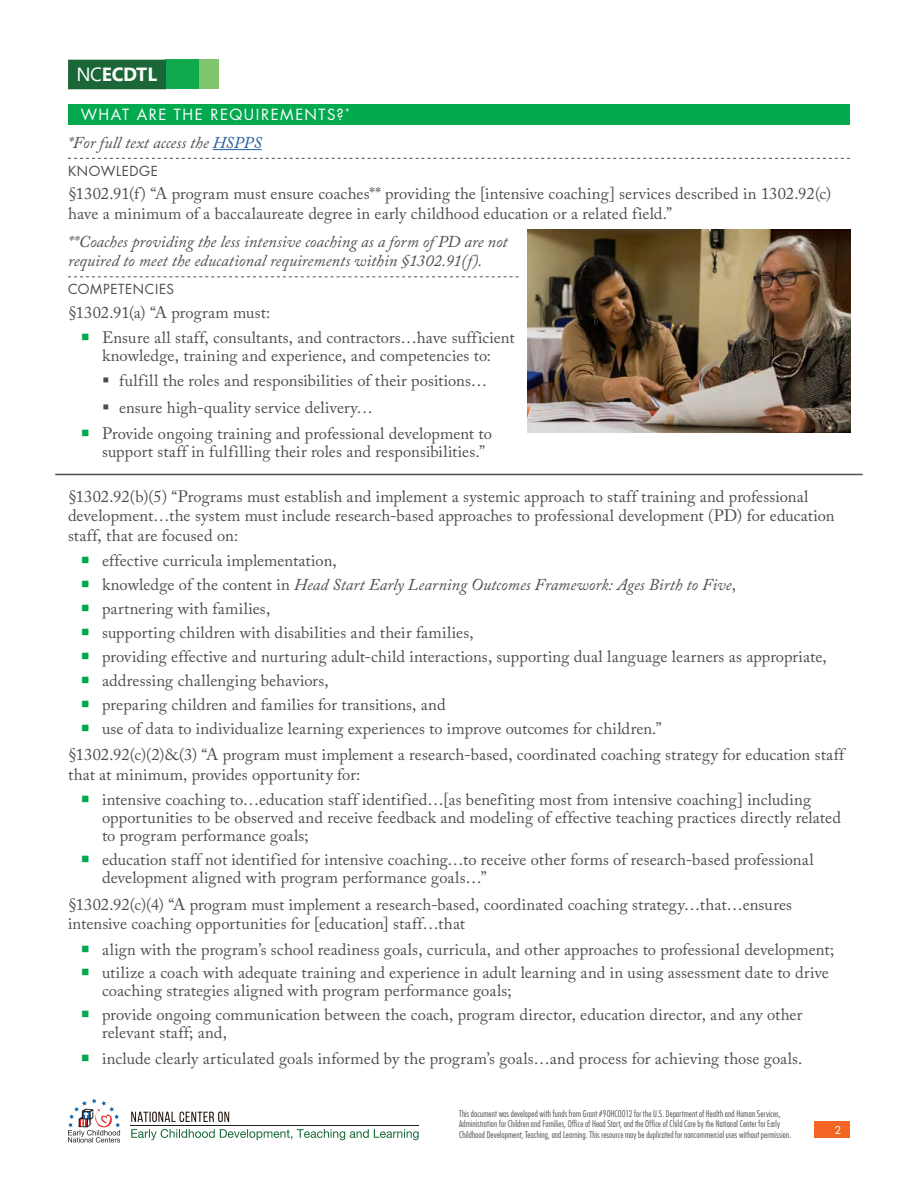
<style>
.page{position:relative;width:918px;height:1188px;background:#fff}
.page>*{position:absolute;margin:0;border:0;box-sizing:border-box;transform-origin:0 0}
.t1{font:700 19.05px "Segoe UI";letter-spacing:-.01em;color:#fff}
.t2{font:16.5px/18px "Adobe Caslon Pro";letter-spacing:.005em;color:#4d4d4f}
.t3{font:italic 16.5px/19.5px "Adobe Caslon Pro";letter-spacing:.005em;color:#4d4d4f}
.t4{font:15px "Futura Std";letter-spacing:.1em;color:#fff}
.t5{font:13.5px "Futura Std";letter-spacing:.045em;color:#4d4d4f}
.t6{font:10.5px "Futura Std";color:#fff}
.t7{font:300 condensed 9px/10.5px "Futura Std";letter-spacing:.015em;color:#4d4d4f}
.t8{font:8.7px "Futura Std";color:#fff}
.s1{font-weight:400}
.s2{color:#215e9e}
.s3{font-style:normal}
</style>
<div class="page">
<div style="left:814px;top:1122px;width:36px;height:16px;background:#f26522"></div>
<svg style="left:131px;top:1129px;width:288px;height:11px"></svg>
<svg style="left:131px;top:1112px;width:98px;height:10px"></svg>
<svg style="left:68px;top:1099px;width:52px;height:44px"></svg>
<div style="left:199px;top:60px;width:20px;height:29px;background:#81c56e"></div>
<div style="left:166px;top:60px;width:33px;height:29px;background:#0fa94e"></div>
<div style="left:68px;top:60px;width:98px;height:29px;background:#1a6636"></div>
<div style="left:68px;top:104px;width:782px;height:20px;background:#02a94f"></div>
<hr style="left:213px;top:149px;width:49px;height:1px;background:#215e9e">
<svg style="left:68px;top:158px;width:782px;height:1px"></svg>
<svg style="left:68px;top:276px;width:451px;height:1px"></svg>
<hr style="left:55px;top:474px;width:808px;height:1px;background:#4d4d4f">
<img style="left:527px;top:230px;width:323px;height:203px">
<p class="t1" style="left:76px;top:56px;width:82px"><span class="s1">NC</span>ECDTL</p>
<h3 class="t4" style="left:81px;top:105px;width:265px">WHAT ARE THE REQUIREMENTS?</h3>
<p class="t8" style="left:345px;top:106px;width:7px">*</p>
<p class="t3" style="left:68px;top:133px;width:195px">*For full text access the <span class="s2">HSPPS</span></p>
<h4 class="t5" style="left:68px;top:162px;width:92px">KNOWLEDGE</h4>
<p class="t2" style="left:68px;top:184px;width:765px;line-height:19.5px">§1302.91(f) “A program must ensure coaches** providing the [intensive coaching] services described in 1302.92(c) have a minimum of a baccalaureate degree in early childhood education or a related field.”</p>
<p class="t3" style="left:68px;top:232px;width:441px">**Coaches providing the less intensive coaching as a form of PD are not required to meet the educational requirements within §1302.91(f).</p>
<h4 class="t5" style="left:68px;top:281px;width:108px">COMPETENCIES</h4>
<p class="t2" style="left:68px;top:303px;width:204px">§1302.91(a) “A program must:</p>
<p class="t2" style="left:102px;top:329px;width:414px">Ensure all staff, consultants, and contractors…have sufficient knowledge, training and experience, and competencies to:</p>
<p class="t2" style="left:119px;top:371px;width:370px">fulfill the roles and responsibilities of their positions…</p>
<p class="t2" style="left:119px;top:398px;width:256px">ensure high-quality service delivery…</p>
<p class="t2" style="left:102px;top:424px;width:391px">Provide ongoing training and professional development to support staff in fulfilling their roles and responsibilities.”</p>
<p class="t2" style="left:68px;top:486px;width:768px;line-height:19.5px">§1302.92(b)(5) “Programs must establish and implement a systemic approach to staff training and professional development…the system must include research-based approaches to professional development (PD) for education staff, that are focused on:</p>
<p class="t2" style="left:102px;top:551px;width:236px">effective curricula implementation,</p>
<p class="t3" style="left:102px;top:574px;width:635px"><span class="s3">knowledge of the content in</span> Head Start Early Learning Outcomes Framework: Ages Birth to Five<span class="s3">,</span></p>
<p class="t2" style="left:102px;top:599px;width:170px">partnering with families,</p>
<p class="t2" style="left:102px;top:623px;width:373px">supporting children with disabilities and their families,</p>
<p class="t2" style="left:102px;top:647px;width:726px">providing effective and nurturing adult-child interactions, supporting dual language learners as appropriate,</p>
<p class="t2" style="left:102px;top:671px;width:228px">addressing challenging behaviors,</p>
<p class="t2" style="left:102px;top:695px;width:345px">preparing children and families for transitions, and</p>
<p class="t2" style="left:102px;top:719px;width:561px">use of data to individualize learning experiences to improve outcomes for children.”</p>
<p class="t2" style="left:68px;top:745px;width:778px;line-height:19.5px">§1302.92(c)(2)&amp;(3) “A program must implement a research-based, coordinated coaching strategy for education staff that at minimum, provides opportunity for:</p>
<p class="t2" style="left:102px;top:790px;width:740px">intensive coaching to…education staff identified…[as benefiting most from intensive coaching] including opportunities to be observed and receive feedback and modeling of effective teaching practices directly related to program performance goals;</p>
<p class="t2" style="left:102px;top:850px;width:713px">education staff not identified for intensive coaching…to receive other forms of research-based professional development aligned with program performance goals…”</p>
<p class="t2" style="left:68px;top:894px;width:726px;line-height:19.5px">§1302.92(c)(4) “A program must implement a research-based, coordinated coaching strategy…that…ensures intensive coaching opportunities for [education] staff…that</p>
<p class="t2" style="left:102px;top:940px;width:734px">align with the program’s school readiness goals, curricula, and other approaches to professional development;</p>
<p class="t2" style="left:102px;top:964px;width:728px">utilize a coach with adequate training and experience in adult learning and in using assessment date to drive coaching strategies aligned with program performance goals;</p>
<p class="t2" style="left:102px;top:1006px;width:702px">provide ongoing communication between the coach, program director, education director, and any other relevant staff; and,</p>
<p class="t2" style="left:102px;top:1049px;width:702px">include clearly articulated goals informed by the program’s goals…and process for achieving those goals.</p>
<p class="t7" style="left:459px;top:1108px;width:334px">This document was developed with funds from Grant #90HC0012 for the U.S. Department of Health and Human Services,<br>Administration for Children and Families, Office of Head Start, and the Office of Child Care by the National Center for Early<br>Childhood Development, Teaching, and Learning. This resource may be duplicated for noncommercial uses without permission.</p>
<p class="t6" style="left:835px;top:1124px;width:8px">2</p>
</div>
